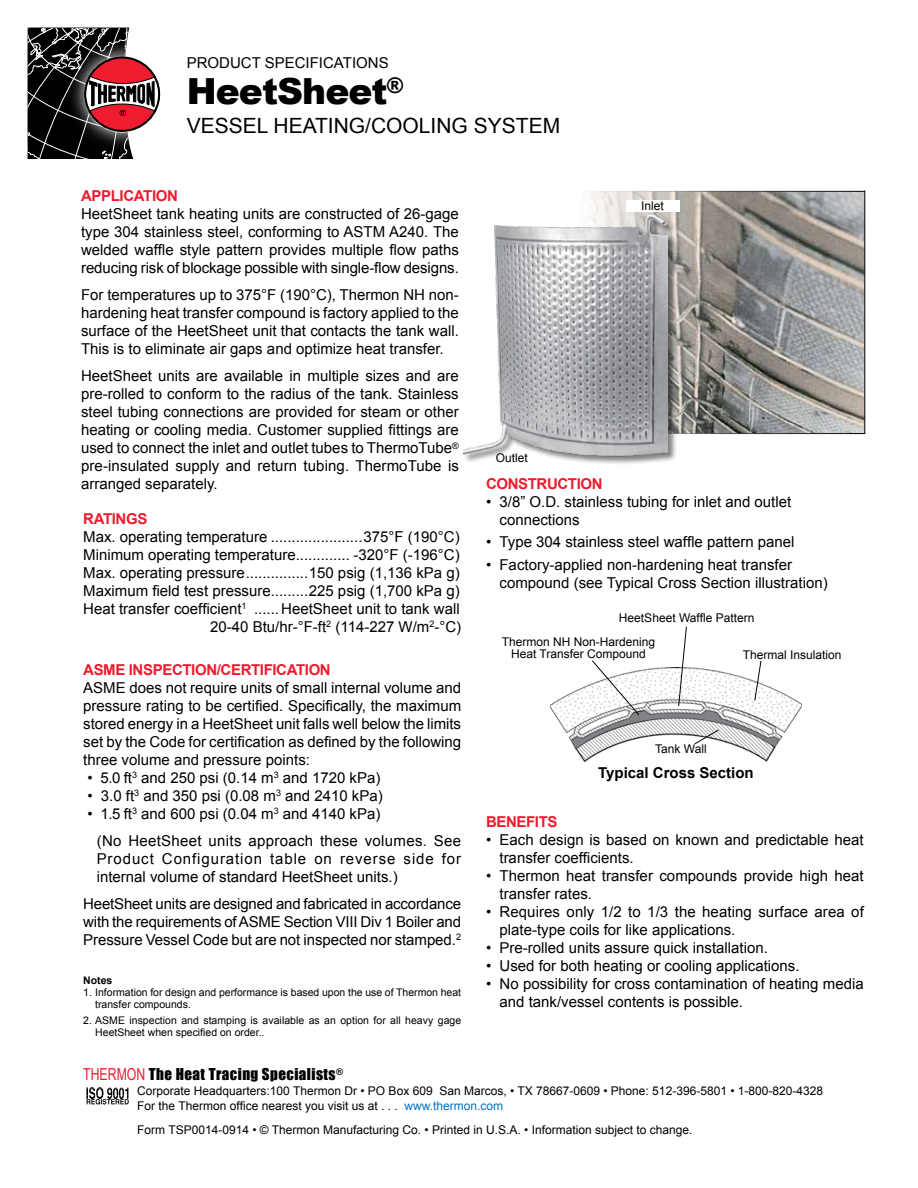
<style>
.page{position:relative;width:918px;height:1188px;background:#fff}
.page>*{position:absolute;margin:0;border:0;box-sizing:border-box;transform-origin:0 0}
.t1{font:900 36px "Arial";letter-spacing:-.025em;color:#000}
.t2{font:21px "Arial";color:#000}
.t3{font:15px/18px "Arial";color:#000}
.t4{font:15px/18px "Arial";letter-spacing:.06em;color:#000}
.t5{font:15px/27px "Arial";letter-spacing:.02em;color:#000}
.t6{font:700 15px "Arial";letter-spacing:-.025em;color:#ee1b2f}
.t7{font:15px "Impact";letter-spacing:.03em;color:#000}
.t8{font:15px "Arial";color:#000101}
.t9{font:700 15px "Arial";color:#000}
.t10{font:12px/15px "Arial";color:#000}
.t11{font:10.5px/12px "Arial";color:#000}
.t12{font:700 10.5px "Arial";color:#000}
.s1{font-family:"Arial Narrow";font-size:16.5px;color:#ee1b2f}
.s2{color:#0072bc}
</style>
<div class="page">
<svg style="left:28px;top:28px;width:132px;height:131px"></svg>
<div style="left:84px;top:56px;width:76px;height:76px;border:2px solid #000;border-radius:50%"></div>
<svg style="left:86px;top:1087px;width:43px;height:18px"></svg>
<img style="left:551px;top:667px;width:250px;height:94px">
<svg style="left:591px;top:660px;width:49px;height:56px"></svg>
<svg style="left:678px;top:626px;width:9px;height:81px"></svg>
<svg style="left:754px;top:660px;width:8px;height:41px"></svg>
<svg style="left:694px;top:729px;width:25px;height:16px"></svg>
<svg style="left:591px;top:190px;width:275px;height:244px;background:#969491"></svg>
<div style="left:463px;top:213px;width:215px;height:252px;background:#000;opacity:.5"></div>
<img style="left:464px;top:205px;width:204px;height:260px">
<div style="left:626px;top:200px;width:53px;height:12px;background:#fff"></div>
<p class="t8" style="left:187px;top:57px;width:203px">PRODUCT SPECIFICATIONS</p>
<h1 class="t1" style="left:187px;top:70px;width:219px">HeetSheet<sup>®</sup></h1>
<h2 class="t2" style="left:187px;top:117px;width:375px">VESSEL HEATING/COOLING SYSTEM</h2>
<p class="t6" style="left:81px;top:190px;width:98px">APPLICATION</p>
<p class="t3" style="left:81px;top:206px;width:379px;text-align:justify">HeetSheet tank heating units are constructed of 26-gage type 304 stainless steel, conforming to ASTM A240. The welded waffle style pattern provides multiple flow paths reducing risk of blockage possible with single-flow designs.</p>
<p class="t3" style="left:81px;top:287px;width:379px;text-align:justify">For temperatures up to 375°F (190°C), Thermon NH non&shy;hardening heat transfer compound is factory applied to the surface of the HeetSheet unit that contacts the tank wall.<br>This is to eliminate air gaps and optimize heat transfer.</p>
<p class="t3" style="left:81px;top:367px;width:379px;text-align:justify">HeetSheet units are available in multiple sizes and are pre-rolled to conform to the radius of the tank. Stainless steel tubing connections are provided for steam or other heating or cooling media. Customer supplied fittings are used to connect the inlet and outlet tubes to ThermoTube<sup>® </sup>pre-insulated supply and return tubing. ThermoTube is arranged separately.</p>
<p class="t6" style="left:83px;top:513px;width:66px">RATINGS</p>
<p class="t3" style="left:83px;top:529px;width:379px;text-align:right">Max. operating temperature ......................375°F (190°C)<br>Minimum operating temperature............. -320°F (-196°C)<br>Max. operating pressure ...............150 psig (1,136 kPa g)<br>Maximum field test pressure.........225 psig (1,700 kPa g)<br>Heat transfer coefficient<sup>1</sup> ...... HeetSheet unit to tank wall 20-40 Btu/hr-°F-ft<sup>2</sup> (114-227 W/m<sup>2</sup>-°C)</p>
<p class="t6" style="left:83px;top:664px;width:249px">ASME INSPECTION/CERTIFICATION</p>
<p class="t3" style="left:83px;top:679px;width:379px;text-align:justify">ASME does not require units of small internal volume and pressure rating to be certified. Specifically, the maximum stored energy in a HeetSheet unit falls well below the limits set by the Code for certification as defined by the following three volume and pressure points:</p>
<p class="t3" style="left:87px;top:770px;width:295px">• 5.0 ft<sup>3</sup> and 250 psi (0.14 m<sup>3</sup> and 1720 kPa)</p>
<p class="t3" style="left:87px;top:788px;width:297px">• 3.0 ft<sup>3</sup> and 350 psi (0.08 m<sup>3</sup> and 2410 kPa)</p>
<p class="t5" style="left:97px;top:801px;width:366px;text-indent:-9px">• 1.5 ft<sup>3</sup> and 600 psi (0.04 m<sup>3</sup> and 4140 kPa)<br>(No HeetSheet units approach these volumes. See</p>
<p class="t4" style="left:97px;top:850px;width:366px">Product Configuration table on reverse side for internal volume of standard HeetSheet units.)</p>
<p class="t3" style="left:83px;top:896px;width:380px;text-align:justify">HeetSheet units are designed and fabricated in accordance with the requirements of ASME Section VIII Div 1 Boiler and Pressure Vessel Code but are not inspected nor stamped.<sup>2</sup></p>
<p class="t12" style="left:83px;top:976px;width:31px">Notes</p>
<p class="t11" style="left:95px;top:987px;width:367px;text-indent:-12px">1. Information for design and performance is based upon the use of Thermon heat transfer compounds.</p>
<p class="t11" style="left:95px;top:1015px;width:367px;text-indent:-12px">2. ASME inspection and stamping is available as an option for all heavy gage<br>HeetSheet when specified on order..</p>
<p class="t10" style="left:496px;top:452px;width:34px">Outlet</p>
<p class="t10" style="left:641px;top:199px;width:24px">Inlet</p>
<p class="t6" style="left:486px;top:478px;width:118px">CONSTRUCTION</p>
<p class="t3" style="left:500px;top:494px;width:293px;text-indent:-14px">• 3/8” O.D. stainless tubing for inlet and outlet connections</p>
<p class="t3" style="left:486px;top:533px;width:310px">• Type 304 stainless steel waffle pattern panel</p>
<p class="t3" style="left:500px;top:557px;width:330px;text-indent:-14px">• Factory-applied non-hardening heat transfer compound (see Typical Cross Section illustration)</p>
<p class="t10" style="left:502px;top:606px;width:254px;line-height:24px;text-indent:117px">HeetSheet Waffle Pattern<br>Thermon NH Non-Hardening</p>
<p class="t10" style="left:511px;top:648px;width:136px">Heat Transfer Compound</p>
<p class="t10" style="left:743px;top:649px;width:100px">Thermal Insulation</p>
<p class="t10" style="left:655px;top:742px;width:53px">Tank Wall</p>
<p class="t9" style="left:598px;top:768px;width:157px">Typical Cross Section</p>
<p class="t6" style="left:486px;top:816px;width:73px">BENEFITS</p>
<p class="t3" style="left:500px;top:832px;width:366px;text-indent:-14px">• Each design is based on known and predictable heat transfer coefficients.</p>
<p class="t3" style="left:500px;top:866px;width:366px;text-indent:-14px">• Thermon heat transfer compounds provide high heat transfer rates.</p>
<p class="t3" style="left:500px;top:904px;width:366px;text-indent:-14px">• Requires only 1/2 to 1/3 the heating surface area of plate-type coils for like applications.</p>
<p class="t3" style="left:486px;top:940px;width:283px">• Pre-rolled units assure quick installation.</p>
<p class="t3" style="left:486px;top:958px;width:315px">• Used for both heating or cooling applications.</p>
<p class="t3" style="left:500px;top:976px;width:366px;text-indent:-14px">• No possibility for cross contamination of heating media and tank/vessel contents is possible.</p>
<p class="t7" style="left:83px;top:1068px;width:261px"><span class="s1">THERMON</span> The Heat Tracing Specialists<sup>®</sup></p>
<p class="t10" style="left:137px;top:1084px;width:688px">Corporate Headquarters:100 Thermon Dr • PO Box 609 San Marcos, • TX 78667-0609 • Phone: 512-396-5801 • 1-800-820-4328<br>For the Thermon office nearest you visit us at . . . <span class="s2">www.thermon.com</span></p>
<p class="t10" style="left:137px;top:1123px;width:557px">Form TSP0014-0914 • © Thermon Manufacturing Co. • Printed in U.S.A. • Information subject to change.</p>
</div>
